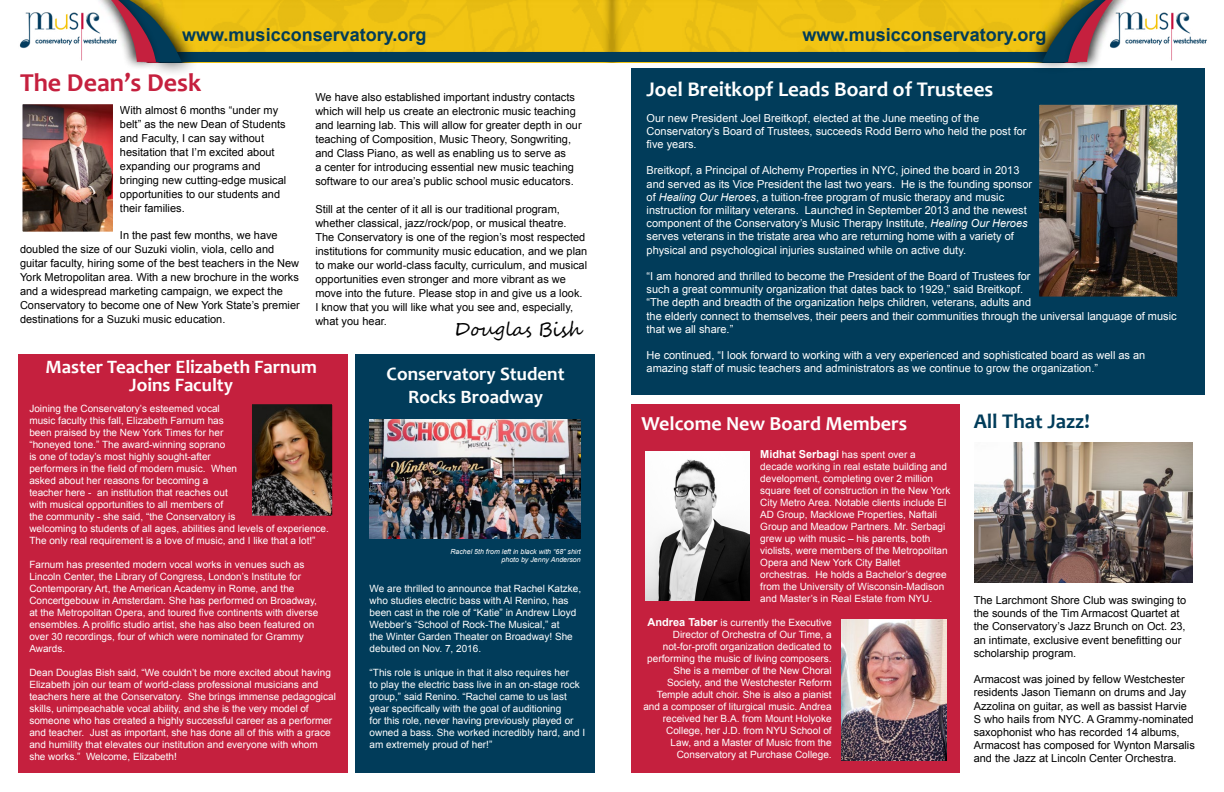
<style>
.page{position:relative;width:1224px;height:792px;background:#fff}
.page>*{position:absolute;margin:0;border:0;box-sizing:border-box;transform-origin:0 0}
.t1{font:700 26px "Candara";color:#c5203e}
.t2{font:700 21px "Candara";color:#fff}
.t3{font:700 21px "Candara";color:#013c5a}
.t4{font:700 20px "Candara";color:#fff}
.t5{font:700 19px/18px "Candara";color:#fff;text-align:center}
.t6{font:19px "Segoe Script";letter-spacing:-.03em;color:#000}
.t7{font:700 18px "Arial";color:#013c5a}
.t8{font:11px/14px "Arial";color:#000}
.t9{font:11px/13.2px "Arial";color:#fff}
.t10{font:700 11px "Arial";color:#fff}
.t11{font:10px/12px "Arial";color:#fff}
.t12{font:italic 7px "Arial";color:#fff}
.s1{font-style:italic}
.s2{font-weight:400;font-size:10px}
.s3{font-weight:700;font-size:11px}
</style>
<div class="page">
<div style="left:18px;top:354px;width:329px;height:419px;background:#c5203e"></div>
<div style="left:355px;top:354px;width:240px;height:419px;background:#013c5a"></div>
<div style="left:631px;top:69px;width:574px;height:326px;background:#013c5a"></div>
<div style="left:631px;top:404px;width:328px;height:369px;background:#c5203e"></div>
<img style="left:19px;top:12px;width:67px;height:49px">
<div style="left:92px;top:0;width:107px;height:77px;background:#000;opacity:.75"></div>
<div style="left:86px;top:0;width:75px;height:70px;background:#000;opacity:.75"></div>
<div style="left:1026px;top:0;width:107px;height:74px;background:#000;opacity:.75"></div>
<div style="left:1063px;top:0;width:75px;height:71px;background:#000;opacity:.75"></div>
<svg style="left:98px;top:0;width:1028px;height:62px;background:#bfa428"></svg>
<img style="left:1105px;top:5px;width:102px;height:57px">
<img style="left:253px;top:405px;width:78px;height:109px">
<div style="left:248px;top:400px;width:88px;height:119px;border:4px solid #c5203e"></div>
<img style="left:370px;top:420px;width:211px;height:119px">
<img style="left:975px;top:443px;width:218px;height:139px">
<img style="left:24px;top:105px;width:88px;height:126px">
<div style="left:16px;top:97px;width:104px;height:142px;border:7px solid #fff"></div>
<img style="left:1040px;top:106px;width:136px;height:190px">
<div style="left:1034px;top:100px;width:148px;height:202px;border:5px solid #013c5a"></div>
<img style="left:645px;top:452px;width:105px;height:149px">
<img style="left:842px;top:619px;width:104px;height:141px">
<p class="t7" style="left:182px;top:22px;width:246px">www.musicconservatory.org</p>
<p class="t7" style="left:802px;top:22px;width:246px">www.musicconservatory.org</p>
<p class="t1" style="left:20px;top:66px;width:183px">The Dean’s Desk</p>
<p class="t8" style="left:120px;top:103px;width:168px">With almost 6 months “under my belt” as the new Dean of Students and Faculty, I can say without hesitation that I’m excited about expanding our programs and bringing new cutting-edge musical opportunities to our students and their families.</p>
<p class="t8" style="left:20px;top:228px;width:281px;text-indent:100px">In the past few months, we have doubled the size of our Suzuki violin, viola, cello and guitar faculty, hiring some of the best teachers in the New York Metropolitan area. With a new brochure in the works and a widespread marketing campaign, we expect the Conservatory to become one of New York State’s premier destinations for a Suzuki music education.</p>
<p class="t8" style="left:315px;top:90px;width:268px">We have also established important industry contacts which will help us create an electronic music teaching and learning lab. This will allow for greater depth in our teaching of Composition, Music Theory, Songwriting, and Class Piano, as well as enabling us to serve as<br>a center for introducing essential new music teaching software to our area’s public school music educators.</p>
<p class="t8" style="left:315px;top:202px;width:274px">Still at the center of it all is our traditional program, whether classical, jazz/rock/pop, or musical theatre.<br>The Conservatory is one of the region’s most respected institutions for community music education, and we plan to make our world-class faculty, curriculum, and musical opportunities even stronger and more vibrant as we move into the future. Please stop in and give us a look.<br>I know that you will like what you see and, especially, what you hear.</p>
<p class="t6" style="left:454px;top:314px;width:128px">Douglas Bish</p>
<p class="t5" style="left:46px;top:357px;width:273px">Master Teacher Elizabeth Farnum<br>Joins Faculty</p>
<p class="t11" style="left:29px;top:402px;width:301px">Joining the Conservatory’s esteemed vocal<br>music faculty this fall, Elizabeth Farnum has<br>been praised by the New York Times for her<br>“honeyed tone.” The award-winning soprano<br>is one of today’s most highly sought-after<br>performers in the field of modern music. When<br>asked about her reasons for becoming a<br>teacher here - an institution that reaches out<br>with musical opportunities to all members of<br>the community - she said, “the Conservatory is<br>welcoming to students of all ages, abilities and levels of experience.<br>The only real requirement is a love of music, and I like that a lot!”</p>
<p class="t11" style="left:29px;top:558px;width:291px">Farnum has presented modern vocal works in venues such as Lincoln Center, the Library of Congress, London’s Institute for Contemporary Art, the American Academy in Rome, and the Concertgebouw in Amsterdam. She has performed on Broadway, at the Metropolitan Opera, and toured five continents with diverse ensembles. A prolific studio artist, she has also been featured on over 30 recordings, four of which were nominated for Grammy Awards.</p>
<p class="t11" style="left:29px;top:666px;width:308px">Dean Douglas Bish said, “We couldn’t be more excited about having Elizabeth join our team of world-class professional musicians and teachers here at the Conservatory. She brings immense pedagogical skills, unimpeachable vocal ability, and she is the very model of someone who has created a highly successful career as a performer and teacher. Just as important, she has done all of this with a grace and humility that elevates our institution and everyone with whom she works.” Welcome, Elizabeth!</p>
<p class="t5" style="left:387px;top:362px;width:180px;line-height:22.8px">Conservatory Student<br>Rocks Broadway</p>
<p class="t12" style="left:450px;top:547px;width:132px">Rachel 5th from left in black with “68” shirt</p>
<p class="t12" style="left:502px;top:556px;width:81px">photo by Jenny Anderson</p>
<p class="t11" style="left:370px;top:582px;width:213px">We are thrilled to announce that Rachel Katzke, who studies electric bass with Al Renino, has been cast in the role of “Katie” in Andrew Lloyd Webber’s “School of Rock-The Musical,” at<br>the Winter Garden Theater on Broadway! She debuted on Nov. 7, 2016.</p>
<p class="t11" style="left:370px;top:666px;width:217px">“This role is unique in that it also requires her<br>to play the electric bass live in an on-stage rock group,” said Renino. “Rachel came to us last year specifically with the goal of auditioning<br>for this role, never having previously played or owned a bass. She worked incredibly hard, and I am extremely proud of her!”</p>
<p class="t2" style="left:647px;top:76px;width:348px">Joel Breitkopf Leads Board of Trustees</p>
<p class="t9" style="left:647px;top:111px;width:382px">Our new President Joel Breitkopf, elected at the June meeting of the<br>Conservatory’s Board of Trustees, succeeds Rodd Berro who held the post for five years.</p>
<p class="t9" style="left:647px;top:164px;width:387px">Breitkopf, a Principal of Alchemy Properties in NYC, joined the board in 2013 and served as its Vice President the last two years. He is the founding sponsor of <span class="s1">Healing Our Heroes</span>, a tuition-free program of music therapy and music instruction for military veterans. Launched in September 2013 and the newest component of the Conservatory’s Music Therapy Institute, <span class="s1">Healing Our Heroes </span>serves veterans in the tristate area who are returning home with a variety of physical and psychological injuries sustained while on active duty.</p>
<p class="t9" style="left:647px;top:270px;width:532px">“I am honored and thrilled to become the President of the Board of Trustees for<br>such a great community organization that dates back to 1929,” said Breitkopf.<br>“The depth and breadth of the organization helps children, veterans, adults and<br>the elderly connect to themselves, their peers and their communities through the universal language of music that we all share.”</p>
<p class="t9" style="left:647px;top:349px;width:500px">He continued, “I look forward to working with a very experienced and sophisticated board as well as an amazing staff of music teachers and administrators as we continue to grow the organization.”</p>
<p class="t4" style="left:642px;top:411px;width:267px">Welcome New Board Members</p>
<p class="t10" style="left:760px;top:447px;width:157px">Midhat Serbagi <span class="s2">has spent over a</span></p>
<p class="t11" style="left:760px;top:461px;width:192px">decade working in real estate building and development, completing over 2 million square feet of construction in the New York City Metro Area. Notable clients include El AD Group, Macklowe Properties, Naftali Group and Meadow Partners. Mr. Serbagi grew up with music – his parents, both violists, were members of the Metropolitan Opera and New York City Ballet orchestras. He holds a Bachelor’s degree from the University of Wisconsin-Madison and Master’s in Real Estate from NYU.</p>
<p class="t11" style="left:643px;top:617px;width:190px;text-align:right"><span class="s3">Andrea Taber</span> is currently the Executive Director of Orchestra of Our Time, a not-for-profit organization dedicated to performing the music of living composers.<br>She is a member of the New Choral Society, and the Westchester Reform Temple adult choir. She is also a pianist and a composer of liturgical music. Andrea received her B.A. from Mount Holyoke College, her J.D. from NYU School of Law, and a Master of Music from the Conservatory at Purchase College.</p>
<p class="t3" style="left:974px;top:408px;width:117px">All That Jazz!</p>
<p class="t8" style="left:974px;top:594px;width:214px;line-height:13.2px">The Larchmont Shore Club was swinging to the sounds of the Tim Armacost Quartet at the Conservatory’s Jazz Brunch on Oct. 23, an intimate, exclusive event benefitting our scholarship program.</p>
<p class="t8" style="left:974px;top:673px;width:223px;line-height:13.2px">Armacost was joined by fellow Westchester residents Jason Tiemann on drums and Jay Azzolina on guitar, as well as bassist Harvie S who hails from NYC. A Grammy-nominated saxophonist who has recorded 14 albums, Armacost has composed for Wynton Marsalis and the Jazz at Lincoln Center Orchestra.</p>
</div>
